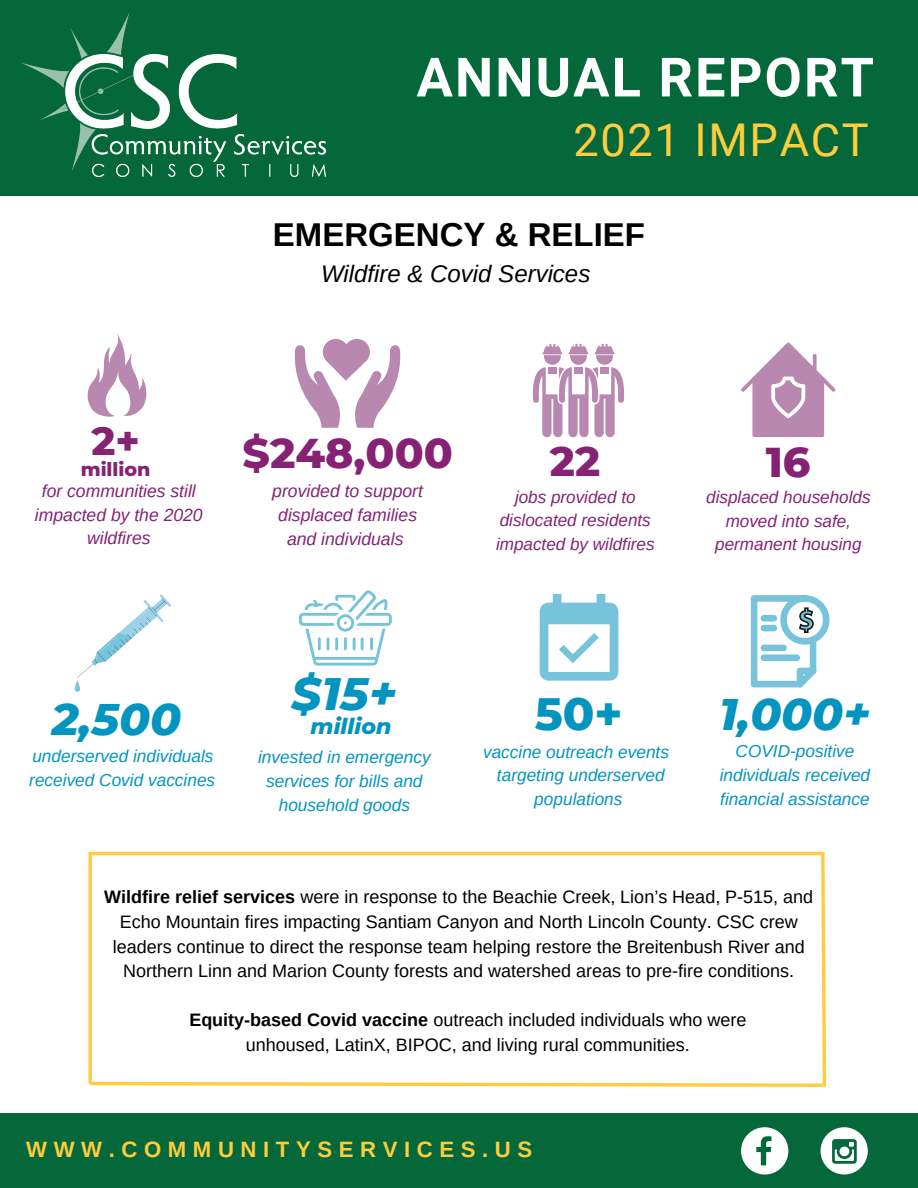
<style>
.page{position:relative;width:918px;height:1188px;background:#fff}
.page>*{position:absolute;margin:0;border:0;box-sizing:border-box;transform-origin:0 0}
.t1{font:700 54.15px "Roboto";letter-spacing:.035em;color:#fff}
.t2{font:italic 800 46.5px "Montserrat";color:#0394c0}
.t3{font:800 46.2px "Montserrat";color:#0394c0}
.t4{font:italic 800 45.15px "Montserrat";color:#0394c0}
.t5{font:45.15px "Roboto";letter-spacing:.035em;color:#ffcc3d}
.t6{font:800 42.6px "Montserrat";color:#852274}
.t7{font:800 42.45px "Montserrat";color:#852274}
.t8{font:800 42px "Montserrat";color:#852274}
.t9{font:800 40.05px "Montserrat";color:#852274}
.t10{font:700 33px "Arimo";color:#000}
.t11{font:italic 24px "Arimo";color:#000}
.t12{font:700 22.2px "Arimo";letter-spacing:.295em;color:#ffcc3d}
.t13{font:italic 800 22.2px "Montserrat";color:#0394c0}
.t14{font:800 19.05px "Montserrat";color:#852274}
.t15{font:18px/24.8px "Arimo";color:#000;text-align:center}
.t16{font:italic 17.55px/24.2px "Arimo";color:#852274;text-align:center}
.t17{font:italic 17.25px/23.7px "Arimo";color:#0394c0;text-align:center}
.t18{font:italic 17.1px/23.7px "Arimo";color:#852274;text-align:center}
.s1{font-weight:700}
</style>
<div class="page">
<div style="left:0;top:0;width:918px;height:196px;background:#05683a"></div>
<img style="left:21px;top:12px;width:304px;height:165px">
<svg style="left:533px;top:344px;width:91px;height:93px"></svg>
<svg style="left:294px;top:339px;width:107px;height:89px"></svg>
<svg style="left:87px;top:334px;width:59px;height:83px"></svg>
<svg style="left:741px;top:342px;width:95px;height:95px"></svg>
<div style="left:0;top:1114px;width:918px;height:74px;background:#05683a"></div>
<div style="left:821px;top:1127px;width:47px;height:48px;background:#fff;border-radius:50%"></div>
<svg style="left:832px;top:1139px;width:25px;height:25px"></svg>
<svg style="left:741px;top:1127px;width:47px;height:48px"></svg>
<svg style="left:299px;top:590px;width:93px;height:76px"></svg>
<svg style="left:75px;top:594px;width:96px;height:98px"></svg>
<svg style="left:751px;top:595px;width:78px;height:92px"></svg>
<svg style="left:540px;top:594px;width:78px;height:87px"></svg>
<svg style="left:88px;top:851px;width:739px;height:236px"></svg>
<p class="t1" style="left:416px;top:46px;width:459px">ANNUAL REPORT</p>
<p class="t5" style="left:573px;top:114px;width:297px">2021 IMPACT</p>
<p class="t10" style="left:273px;top:217px;width:374px">EMERGENCY &amp; RELIEF</p>
<p class="t11" style="left:321px;top:261px;width:271px">Wildfire &amp; Covid Services</p>
<p class="t9" style="left:91px;top:416px;width:50px">2+</p>
<p class="t14" style="left:81px;top:457px;width:71px">million</p>
<p class="t16" style="left:35px;top:479px;width:169px;line-height:23.7px">for communities still impacted by the 2020 wildfires</p>
<p class="t7" style="left:243px;top:427px;width:212px">$248,000</p>
<p class="t16" style="left:272px;top:479px;width:152px">provided to support displaced families and individuals</p>
<p class="t8" style="left:550px;top:436px;width:52px">22</p>
<p class="t18" style="left:496px;top:485px;width:160px">jobs provided to dislocated residents impacted by wildfires</p>
<p class="t6" style="left:766px;top:435px;width:46px">16</p>
<p class="t18" style="left:706px;top:485px;width:166px">displaced households moved into safe, permanent housing</p>
<p class="t4" style="left:52px;top:691px;width:131px">2,500</p>
<p class="t17" style="left:29px;top:744px;width:187px;text-align:left">underserved individuals received Covid vaccines</p>
<p class="t2" style="left:292px;top:665px;width:107px">$15+</p>
<p class="t13" style="left:311px;top:712px;width:82px">million</p>
<p class="t17" style="left:258px;top:746px;width:174px">invested in emergency services for bills and household goods</p>
<p class="t3" style="left:535px;top:686px;width:89px">50+</p>
<p class="t17" style="left:483px;top:740px;width:187px">vaccine outreach events targeting underserved populations</p>
<p class="t4" style="left:719px;top:686px;width:153px">1,000+</p>
<p class="t17" style="left:720px;top:740px;width:152px">COVID-positive individuals received financial assistance</p>
<p class="t15" style="left:104px;top:885px;width:711px"><span class="s1">Wildfire relief services</span> were in response to the Beachie Creek, Lion’s Head, P-515, and Echo Mountain fires impacting Santiam Canyon and North Lincoln County. CSC crew leaders continue to direct the response team helping restore the Breitenbush River and Northern Linn and Marion County forests and watershed areas to pre-fire conditions.</p>
<p class="t15" style="left:189px;top:1007px;width:559px"><span class="s1">Equity-based Covid vaccine</span> outreach included individuals who were</p>
<p class="t15" style="left:246px;top:1032px;width:445px">unhoused, LatinX, BIPOC, and living rural communities.</p>
<p class="t12" style="left:26px;top:1137px;width:507px">WWW.COMMUNITYSERVICES.US</p>
</div>
